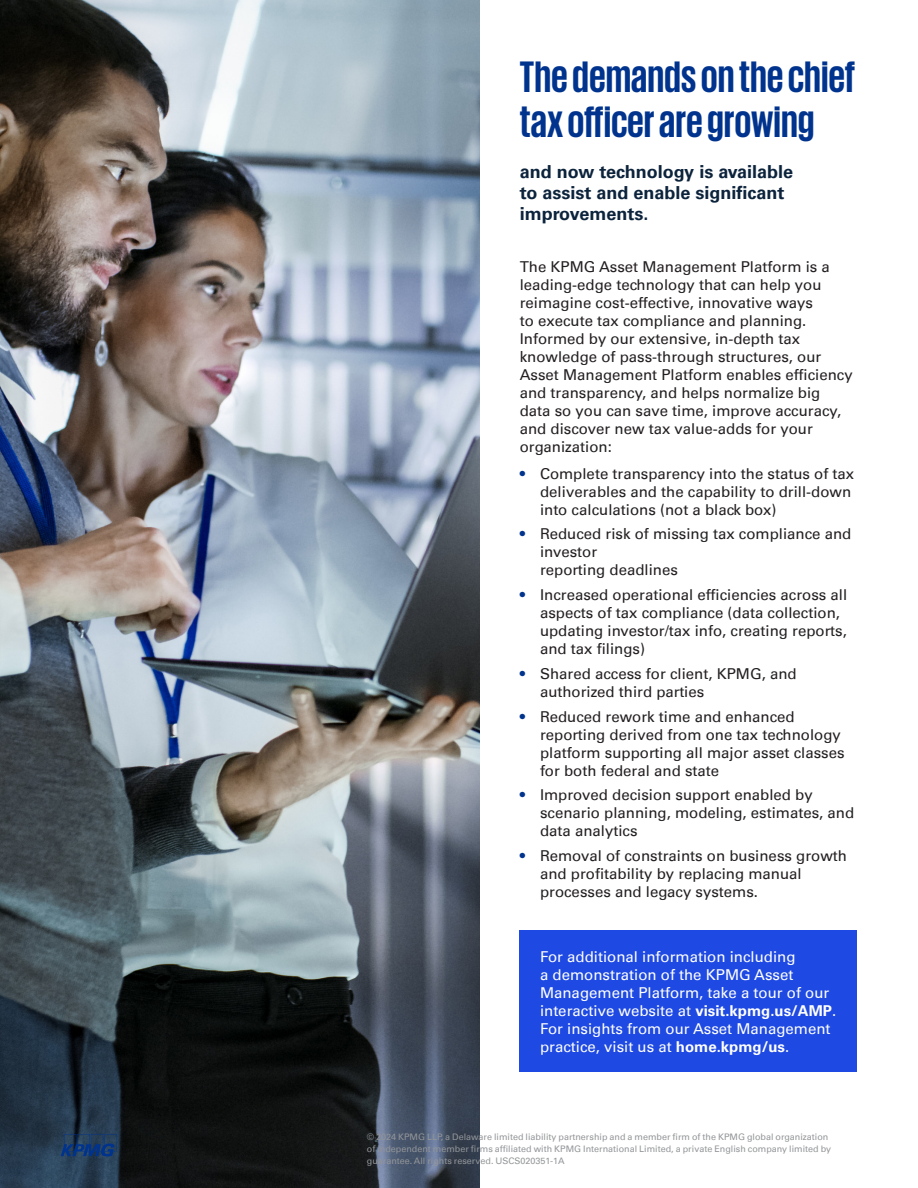
<style>
.page{position:relative;width:918px;height:1188px;background:#fff}
.page>*{position:absolute;margin:0;border:0;box-sizing:border-box;transform-origin:0 0}
.Lead_Paragraph{font:700 45px/45px "KPMG";color:#00338d}
.Lead_Paragraph-2{font:700 18px/21px "Univers 65";color:#0c233c}
.Bodycopy_10pt{font:15px/18px "Univers 55 Roman";color:#231f20}
.Bodycopy_10pt-2{font:15px/18px "Univers 55 Roman";color:#fff}
.t1{font:9px/12px "Univers 55 Roman";color:#939598}
.s1{color:#00338d}
.s2{font-family:"Univers 65";font-weight:700}
</style>
<div class="page">
<div style="left:520px;top:930px;width:337px;height:142px;background:#1e49e2"></div>
<img style="left:0;top:0;width:479px;height:1188px">
<svg style="left:61px;top:1134px;width:56px;height:22px"></svg>
<p class="Lead_Paragraph" style="left:519px;top:52px;width:338px">The demands on the chief tax officer aregrowing</p>
<p class="Lead_Paragraph-2" style="left:520px;top:161px;width:275px">and now technology is available to assist and enable significant improvements.</p>
<p class="Bodycopy_10pt" style="left:520px;top:257px;width:334px">The KPMG Asset Management Platform is a leading-edge technology that can help you reimagine cost-effective, innovative ways<br>to execute tax compliance and planning.<br>Informed by our extensive, in-depth tax knowledge of pass-through structures, our Asset Management Platform enables efficiency and transparency, and helps normalize big data so you can save time, improve accuracy, and discover new tax value-adds for your organization:</p>
<p class="Bodycopy_10pt" style="left:540px;top:464px;width:316px;text-indent:-20px"><span class="s1">•</span> Complete transparency into the status of tax deliverables and the capability to drill-down into calculations (not a black box)</p>
<p class="Bodycopy_10pt" style="left:540px;top:525px;width:313px;text-indent:-20px"><span class="s1">•</span> Reduced risk of missing tax compliance and investor<br>reporting deadlines</p>
<p class="Bodycopy_10pt" style="left:540px;top:586px;width:309px;text-indent:-20px"><span class="s1">•</span> Increased operational efficiencies across all aspects of tax compliance (data collection, updating investor/tax info, creating reports, and tax filings)</p>
<p class="Bodycopy_10pt" style="left:540px;top:665px;width:258px;text-indent:-20px"><span class="s1">•</span> Shared access for client, KPMG, and authorized third parties</p>
<p class="Bodycopy_10pt" style="left:540px;top:707px;width:306px;text-indent:-20px"><span class="s1">•</span> Reduced rework time and enhanced reporting derived from one tax technology platform supporting all major asset classes for both federal and state</p>
<p class="Bodycopy_10pt" style="left:540px;top:786px;width:316px;text-indent:-20px"><span class="s1">•</span> Improved decision support enabled by scenario planning, modeling, estimates, and data analytics</p>
<p class="Bodycopy_10pt" style="left:540px;top:847px;width:308px;text-indent:-20px"><span class="s1">•</span> Removal of constraints on business growth and profitability by replacing manual processes and legacy systems.</p>
<p class="Bodycopy_10pt-2" style="left:540px;top:947px;width:298px">For additional information including<br>a demonstration of the KPMG Asset Management Platform, take a tour of our interactive website at <span class="s2">visit.kpmg.us/AMP</span>.<br>For insights from our Asset Management practice, visit us at <span class="s2">home.kpmg/us</span>.</p>
<p class="t1" style="left:367px;top:1131px;width:466px">© 2024 KPMG LLP, a Delaware limited liability partnership and a member firm of the KPMG global organization of independent member firms affiliated with KPMG International Limited, a private English company limited by guarantee. All rights reserved. USCS020351-1A</p>
</div>
